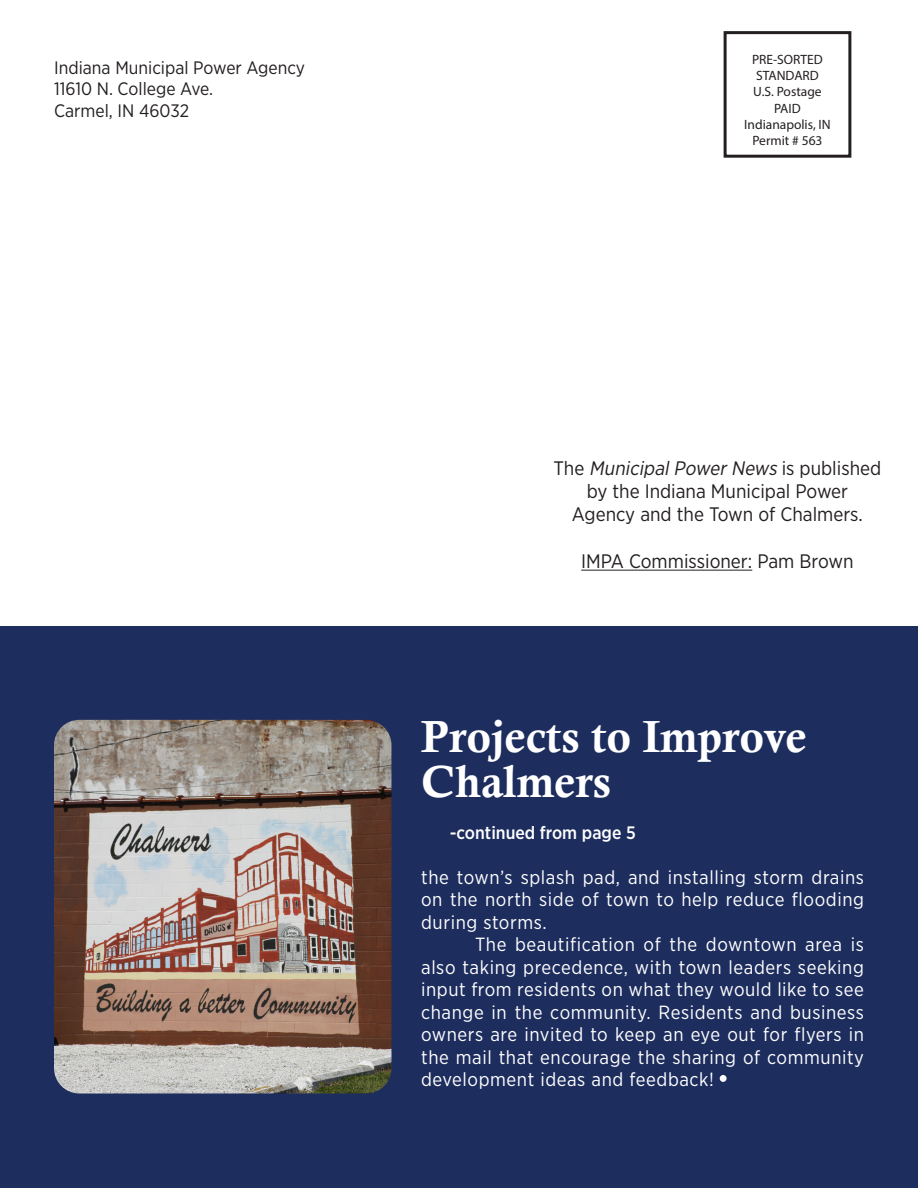
<style>
.page{position:relative;width:918px;height:1188px;background:#fff}
.page>*{position:absolute;margin:0;border:0;box-sizing:border-box;transform-origin:0 0}
.t1{font:45px/45px "Calis MT Bol";color:#fff}
.t2{font:19.5px/23.4px "Gotham Narrow";color:#231f20;text-align:center}
.t3{font:19.05px/22.5px "Gotham Narrow";letter-spacing:.03em;color:#fff;text-align:justify}
.t4{font:18px/21.6px "Gotham Narrow";color:#231f20}
.t5{font:500 18px "Gotham Narrow";color:#fff}
.t6{font:13.5px/16.2px "Myriad Pro";color:#231f20;text-align:center}
.s1{font-style:italic}
</style>
<div class="page">
<div style="left:724px;top:31px;width:127px;height:127px;border:3px solid #231f20"></div>
<hr style="left:581px;top:570px;width:171px;height:1px;background:#231f20">
<div style="left:0;top:626px;width:918px;height:562px;background:#1d2d5e"></div>
<div style="left:720px;top:1075px;width:7px;height:7px;background:#fff;border-radius:50%"></div>
<img style="left:54px;top:720px;width:337px;height:374px">
<p class="t4" style="left:54px;top:56px;width:252px">Indiana Municipal Power Agency<br>11610 N. College Ave.<br>Carmel, IN 46032</p>
<p class="t6" style="left:744px;top:51px;width:88px">PRE-SORTED<br>STANDARD<br>U.S. Postage<br>PAID<br>Indianapolis, IN<br>Permit # 563</p>
<p class="t2" style="left:554px;top:456px;width:329px">T h e <span class="s1">MunicipalPowerNews</span> i s p u b l i s h e d by the Indiana Municipal Power<br>Agency and the Town of Chalmers.</p>
<p class="t2" style="left:581px;top:549px;width:274px">IMPA Commissioner: Pam Brown</p>
<p class="t1" style="left:421px;top:714px;width:387px">Projects to Improve<br>Chalmers</p>
<p class="t5" style="left:450px;top:821px;width:188px">-continued from page 5</p>
<p class="t3" style="left:421px;top:865px;width:444px">the town’s splash pad, and installing storm drains on the north side of town to help reduce flooding during storms.</p>
<p class="t3" style="left:421px;top:933px;width:444px;text-indent:54px">The beautification of the downtown area is also taking precedence, with town leaders seeking input from residents on what they would like to see change in the community. Residents and business owners are invited to keep an eye out for flyers in the mail that encourage the sharing of community development ideas and feedback!</p>
</div>
